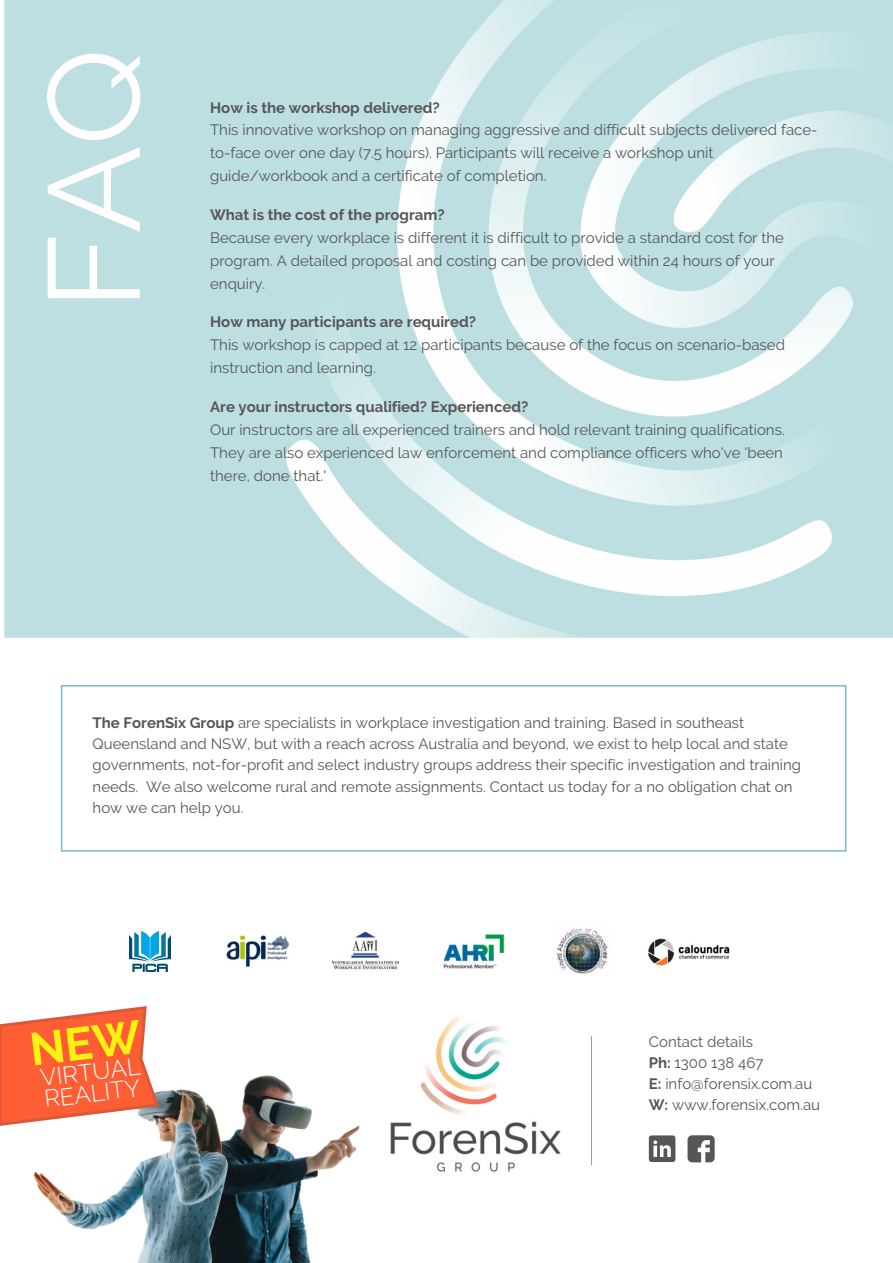
<style>
.page{position:relative;width:893px;height:1263px;background:#fff}
.page>*{position:absolute;margin:0;border:0;box-sizing:border-box;transform-origin:0 0}
.t1{font:129.75px "Raleway";color:#fefefe}
.t2{font:300 24.15px/21.3px "Raleway";color:#fefefe}
.t3{font:15px/21.1px "Raleway";color:#565658}
.t4{font:700 15px "Raleway";color:#565658}
.s1{font-weight:700}
</style>
<div class="page">
<div style="left:61px;top:685px;width:785px;height:167px;border:2px solid #73bcbf"></div>
<img style="left:226px;top:935px;width:63px;height:32px">
<img style="left:333px;top:931px;width:65px;height:39px">
<img style="left:443px;top:934px;width:62px;height:35px">
<img style="left:556px;top:928px;width:52px;height:46px">
<img style="left:648px;top:938px;width:81px;height:28px">
<img style="left:130px;top:931px;width:40px;height:41px">
<svg style="left:688px;top:1135px;width:27px;height:27px"></svg>
<svg style="left:649px;top:1135px;width:26px;height:27px"></svg>
<hr style="left:591px;top:1036px;width:1px;height:129px;background:#96989a">
<img style="left:4px;top:0;width:889px;height:638px">
<img style="left:33px;top:1075px;width:327px;height:188px">
<img style="left:390px;top:1016px;width:171px;height:156px">
<svg style="left:0;top:1006px;width:161px;height:122px"></svg>
<h1 class="t1" style="left:18px;top:310px;width:263px;rotate:-90deg">FAQ</h1>
<p class="t4" style="left:210px;top:98px;width:231px">How is the workshop delivered?</p>
<p class="t3" style="left:210px;top:119px;width:609px;line-height:23px">This innovative workshop on managing aggressive and difficult subjects delivered face&shy;to-face over one day (7.5 hours). Participants will receive a workshop unit guide/workbook and a certificate of completion.</p>
<p class="t4" style="left:210px;top:206px;width:236px">What is the cost of the program?</p>
<p class="t3" style="left:210px;top:226px;width:575px;line-height:23px">Because every workplace is different it is difficult to provide a standard cost for the program. A detailed proposal and costing can be provided within 24 hours of your enquiry.</p>
<p class="t4" style="left:210px;top:313px;width:267px">How many participants are required?</p>
<p class="t3" style="left:210px;top:334px;width:576px;line-height:23px">This workshop is capped at 12 participants because of the focus on scenario-based instruction and learning.</p>
<p class="t4" style="left:210px;top:398px;width:320px">Are your instructors qualified? Experienced?</p>
<p class="t3" style="left:210px;top:418px;width:576px;line-height:23px">Our instructors are all experienced trainers and hold relevant training qualifications.<br>They are also experienced law enforcement and compliance officers who've 'been there, done that.'</p>
<p class="t3" style="left:93px;top:712px;width:710px"><span class="s1">The ForenSix Group</span> are specialists in workplace investigation and training. Based in southeast Queensland and NSW, but with a reach across Australia and beyond, we exist to help local and state governments, not-for-profit and select industry groups address their specific investigation and training needs. We also welcome rural and remote assignments. Contact us today for a no obligation chat on how we can help you.</p>
<h2 class="t2" style="left:39px;top:1067px;width:102px;rotate:-7deg">VIRTUAL<br>REALITY</h2>
<p class="t3" style="left:649px;top:1031px;width:173px">Contact details<br><span class="s1">Ph:</span> 1300 138 467<br><span class="s1">E:</span> info@forensix.com.au<br><span class="s1">W:</span> www.forensix.com.au</p>
</div>
